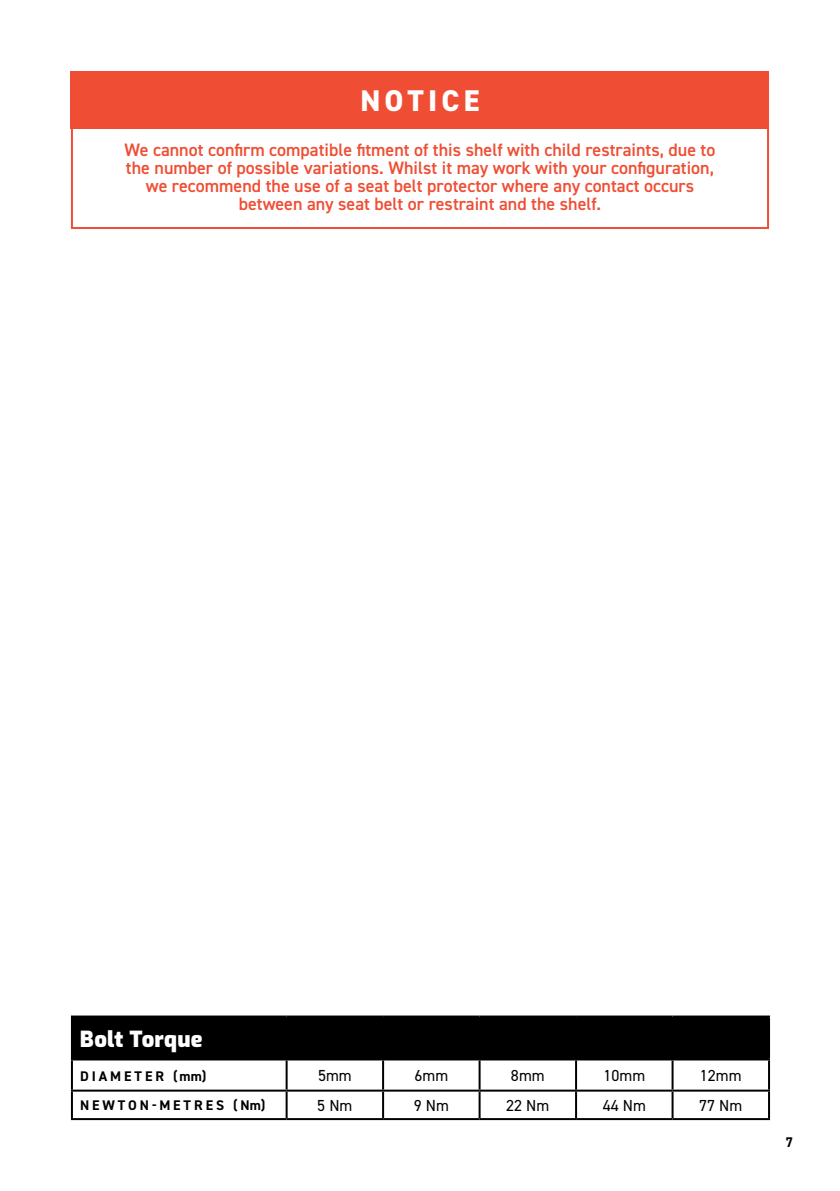
<style>
.page{position:relative;width:840px;height:1191px;background:#fff}
.page>*{position:absolute;margin:0;border:0;box-sizing:border-box;transform-origin:0 0}
.t1{font:800 30px "DIN2014";letter-spacing:.14em;color:#fff}
.t2{font:900 22px "Exo";letter-spacing:.01em;color:#fff}
.t3{font:600 18px/18px "DIN2014";color:#f04e34;text-align:center}
.t4{font:16px "DIN2014";color:#000}
.t5{font:700 14px "DIN2014";letter-spacing:.21em;color:#000}
</style>
<div class="page">
<div style="left:71px;top:72px;width:697px;height:157px;border:2px solid #f04e34"></div>
<div style="left:71px;top:71px;width:697px;height:57px;background:#f04e34"></div>
<div style="left:72px;top:1016px;width:696px;height:43px;background:#000"></div>
<hr style="left:71px;top:1015px;width:215px;height:2px;background:#000">
<hr style="left:71px;top:1017px;width:2px;height:41px;background:#000">
<hr style="left:286px;top:1015px;width:97px;height:2px;background:#000">
<hr style="left:383px;top:1015px;width:96px;height:2px;background:#000">
<hr style="left:479px;top:1015px;width:96px;height:2px;background:#000">
<hr style="left:575px;top:1015px;width:97px;height:2px;background:#000">
<hr style="left:672px;top:1015px;width:97px;height:2px;background:#000">
<hr style="left:767px;top:1017px;width:2px;height:41px;background:#000">
<hr style="left:71px;top:1058px;width:215px;height:2px;background:#000">
<hr style="left:71px;top:1060px;width:2px;height:29px;background:#000">
<hr style="left:286px;top:1058px;width:97px;height:2px;background:#000">
<hr style="left:285px;top:1060px;width:2px;height:29px;background:#000">
<hr style="left:383px;top:1058px;width:96px;height:2px;background:#000">
<hr style="left:382px;top:1060px;width:2px;height:29px;background:#000">
<hr style="left:479px;top:1058px;width:96px;height:2px;background:#000">
<hr style="left:478px;top:1060px;width:2px;height:29px;background:#000">
<hr style="left:575px;top:1058px;width:97px;height:2px;background:#000">
<hr style="left:574px;top:1060px;width:2px;height:29px;background:#000">
<hr style="left:672px;top:1058px;width:97px;height:2px;background:#000">
<hr style="left:671px;top:1060px;width:2px;height:29px;background:#000">
<hr style="left:767px;top:1060px;width:2px;height:29px;background:#000">
<hr style="left:71px;top:1089px;width:215px;height:2px;background:#000">
<hr style="left:71px;top:1091px;width:2px;height:27px;background:#000">
<hr style="left:286px;top:1089px;width:97px;height:2px;background:#000">
<hr style="left:285px;top:1091px;width:2px;height:27px;background:#000">
<hr style="left:383px;top:1089px;width:96px;height:2px;background:#000">
<hr style="left:382px;top:1091px;width:2px;height:27px;background:#000">
<hr style="left:479px;top:1089px;width:96px;height:2px;background:#000">
<hr style="left:478px;top:1091px;width:2px;height:27px;background:#000">
<hr style="left:575px;top:1089px;width:97px;height:2px;background:#000">
<hr style="left:574px;top:1091px;width:2px;height:27px;background:#000">
<hr style="left:672px;top:1089px;width:97px;height:2px;background:#000">
<hr style="left:671px;top:1091px;width:2px;height:27px;background:#000">
<hr style="left:767px;top:1091px;width:2px;height:27px;background:#000">
<hr style="left:71px;top:1118px;width:215px;height:2px;background:#000">
<hr style="left:286px;top:1118px;width:97px;height:2px;background:#000">
<hr style="left:383px;top:1118px;width:96px;height:2px;background:#000">
<hr style="left:479px;top:1118px;width:96px;height:2px;background:#000">
<hr style="left:575px;top:1118px;width:97px;height:2px;background:#000">
<hr style="left:672px;top:1118px;width:97px;height:2px;background:#000">
<h1 class="t1" style="left:360px;top:81px;width:120px">NOTICE</h1>
<p class="t3" style="left:124px;top:140px;width:592px">We cannot confirm compatible fitment of this shelf with child restraints, due to the number of possible variations. Whilst it may work with your configuration, we recommend the use of a seat belt protector where any contact occurs between any seat belt or restraint and the shelf.</p>
<p class="t2" style="left:80px;top:1022px;width:124px">Bolt Torque</p>
<p class="t5" style="left:80px;top:1066px;width:128px">DIAMETER (mm)</p>
<p class="t4" style="left:318px;top:1065px;width:35px">5mm</p>
<p class="t4" style="left:414px;top:1065px;width:35px">6mm</p>
<p class="t4" style="left:510px;top:1065px;width:35px">8mm</p>
<p class="t4" style="left:603px;top:1065px;width:43px">10mm</p>
<p class="t4" style="left:699px;top:1065px;width:43px">12mm</p>
<p class="t5" style="left:80px;top:1096px;width:187px">NEWTON-METRES (Nm)</p>
<p class="t4" style="left:317px;top:1095px;width:37px">5 Nm</p>
<p class="t4" style="left:413px;top:1095px;width:37px">9 Nm</p>
<p class="t4" style="left:506px;top:1095px;width:45px">22 Nm</p>
<p class="t4" style="left:602px;top:1095px;width:45px">44 Nm</p>
<p class="t4" style="left:699px;top:1095px;width:45px">77 Nm</p>
<p class="t5" style="left:785px;top:1132px;width:9px">7</p>
</div>
